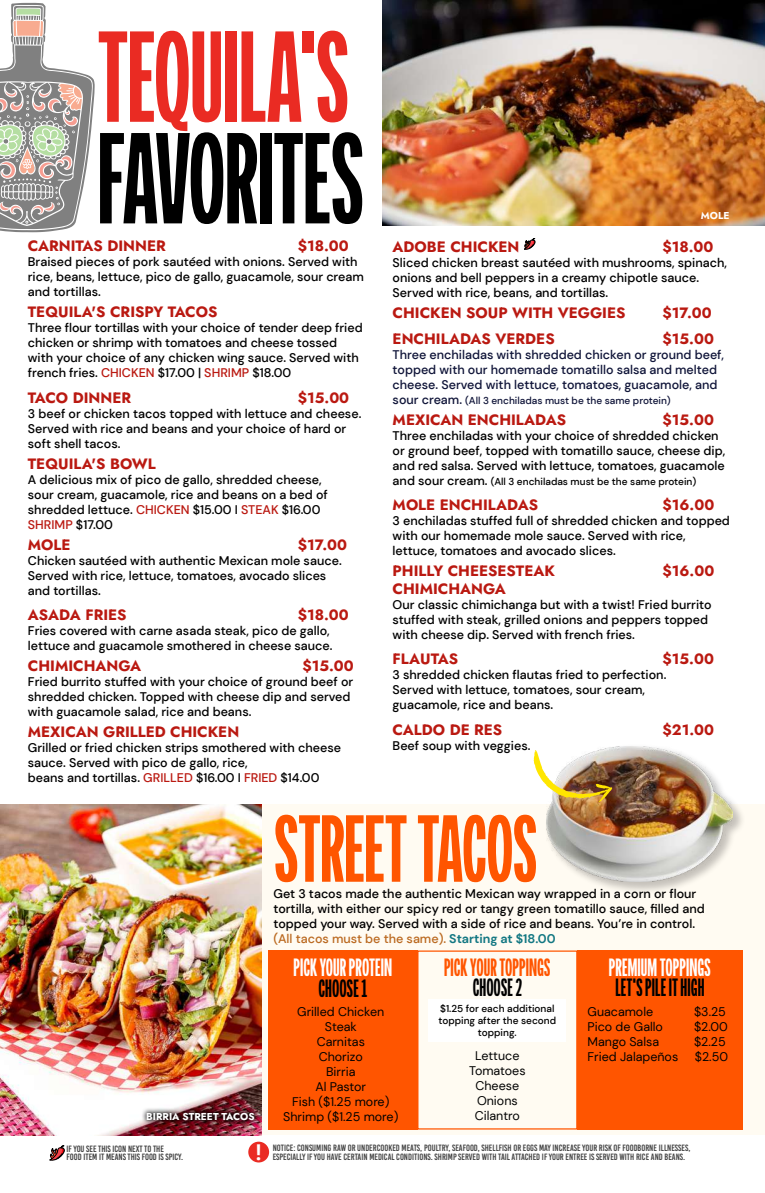
<style>
.page{position:relative;width:765px;height:1193px;background:#fff}
.page>*{position:absolute;margin:0;border:0;box-sizing:border-box;transform-origin:0 0}
.t1{font:129px "Franklin Ave.";letter-spacing:-.005em;color:#ea2b23}
.t2{font:129px "Franklin Ave.";letter-spacing:-.01em;color:#000}
.t3{font:95px "Franklin Ave.";letter-spacing:-.015em;color:#f50}
.t4{font:25px "Franklin Ave.";letter-spacing:.005em;color:#fff}
.t5{font:25px "Franklin Ave.";color:#000}
.t6{font:25px "Franklin Ave.";color:#f50}
.t7{font:700 20.5px "Mokoko";color:#fff}
.t8{font:15px "Jost";color:#ba1911}
.t9{font:500 12.5px/15px "DM Sans";color:#000}
.t10{font:12.5px/15px "DM Sans";color:#000101;text-align:center}
.t11{font:500 12.5px/15px "DM Sans";color:#101539}
.t12{font:500 10px/12px "DM Sans";color:#000101;text-align:center}
.t13{font:500 10px "DM Sans";color:#000}
.t14{font:500 10px "DM Sans";color:#101539}
.t15{font:10px "Jost";color:#fff}
.t16{font:9.12px "Bebas Kai";color:#424242}
.t17{font:9.12px/8.8px "Bebas Kai";color:#404040}
.s1{color:#ba1911}
.s2{font-size:12.5px}
.s3{color:#bb6a21}
.s4{font-weight:700;color:#127782}
</style>
<div class="page">
<div style="left:0;top:804px;width:765px;height:331px;background:#fffbf2"></div>
<div style="left:268px;top:950px;width:150px;height:179px;background:#f50"></div>
<div style="left:544px;top:743px;width:202px;height:152px;background:#000;opacity:.23"></div>
<img style="left:547px;top:746px;width:186px;height:135px">
<img style="left:534px;top:750px;width:79px;height:53px">
<div style="left:577px;top:950px;width:165px;height:179px;background:#f50"></div>
<div style="left:417px;top:950px;width:160px;height:179px;border:1px solid #f50"></div>
<img style="left:382px;top:0;width:383px;height:226px">
<img style="left:0;top:804px;width:262px;height:331px">
<div style="left:429px;top:999px;width:137px;height:43px;background:#fff"></div>
<img style="left:141px;top:1106px;width:119px;height:20px">
<div style="left:627px;top:713px;width:138px;height:37px;background:#fff"></div>
<svg style="left:524px;top:238px;width:11px;height:11px"></svg>
<svg style="left:0;top:2px;width:95px;height:231px"></svg>
<div style="left:248px;top:1141px;width:21px;height:21px;background:#ea2b23;border-radius:50%"></div>
<svg style="left:49px;top:1145px;width:16px;height:15px"></svg>
<h1 class="t1" style="left:97px;top:16px;width:254px">TEQUILA’S</h1>
<h1 class="t2" style="left:97px;top:118px;width:269px">FAVORITES</h1>
<p class="t8" style="left:28px;top:236px;width:139px">CARNITAS DINNER</p>
<p class="t8" style="left:298px;top:236px;width:52px">$18.00</p>
<p class="t9" style="left:28px;top:254px;width:338px">Braised pieces of pork sautéed with onions. Served with rice, beans, lettuce, pico de gallo, guacamole, sour cream and tortillas.</p>
<p class="t8" style="left:28px;top:302px;width:191px">TEQUILA'S CRISPY TACOS</p>
<p class="t9" style="left:28px;top:320px;width:336px">Three flour tortillas with your choice of tender deep fried chicken or shrimp with tomatoes and cheese tossed with your choice of any chicken wing sauce. Served with french fries. <span class="s1">CHICKEN</span> $17.00 | <span class="s1">SHRIMP</span> $18.00</p>
<p class="t8" style="left:28px;top:387px;width:105px">TACO DINNER</p>
<p class="t8" style="left:298px;top:387px;width:53px">$15.00</p>
<p class="t9" style="left:28px;top:406px;width:335px">3 beef or chicken tacos topped with lettuce and cheese.<br>Served with rice and beans and your choice of hard or soft shell tacos.</p>
<p class="t8" style="left:28px;top:453px;width:129px">TEQUILA'S BOWL</p>
<p class="t9" style="left:28px;top:472px;width:301px">A delicious mix of pico de gallo, shredded cheese, sour cream, guacamole, rice and beans on a bed of shredded lettuce. <span class="s1">CHICKEN</span> $15.00 I <span class="s1">STEAK</span> $16.00<br><span class="s1">SHRIMP</span> $17.00</p>
<p class="t8" style="left:28px;top:534px;width:44px">MOLE</p>
<p class="t8" style="left:298px;top:534px;width:51px">$17.00</p>
<p class="t9" style="left:28px;top:553px;width:315px">Chicken sautéed with authentic Mexican mole sauce.<br>Served with rice, lettuce, tomatoes, avocado slices and tortillas.</p>
<p class="t8" style="left:28px;top:604px;width:100px">ASADA FRIES</p>
<p class="t8" style="left:298px;top:604px;width:52px">$18.00</p>
<p class="t9" style="left:28px;top:623px;width:306px">Fries covered with carne asada steak, pico de gallo, lettuce and guacamole smothered in cheese sauce.</p>
<p class="t8" style="left:28px;top:655px;width:115px">CHIMICHANGA</p>
<p class="t8" style="left:302px;top:655px;width:53px">$15.00</p>
<p class="t9" style="left:28px;top:674px;width:327px">Fried burrito stuffed with your choice of ground beef or shredded chicken. Topped with cheese dip and served with guacamole salad, rice and beans.</p>
<p class="t8" style="left:28px;top:721px;width:213px">MEXICAN GRILLED CHICKEN</p>
<p class="t9" style="left:28px;top:740px;width:315px">Grilled or fried chicken strips smothered with cheese sauce. Served with pico de gallo, rice,<br>beans and tortillas. <span class="s1">GRILLED</span> $16.00 I <span class="s1">FRIED</span> $14.00</p>
<p class="t15" style="left:701px;top:208px;width:30px">MOLE</p>
<p class="t8" style="left:393px;top:237px;width:128px">ADOBE CHICKEN</p>
<p class="t8" style="left:663px;top:237px;width:52px">$18.00</p>
<p class="t9" style="left:393px;top:255px;width:336px">Sliced chicken breast sautéed with mushrooms, spinach, onions and bell peppers in a creamy chipotle sauce.<br>Served with rice, beans, and tortillas.</p>
<p class="t8" style="left:393px;top:303px;width:234px">CHICKEN SOUP WITH VEGGIES</p>
<p class="t8" style="left:663px;top:303px;width:51px">$17.00</p>
<p class="t8" style="left:393px;top:328px;width:164px">ENCHILADAS VERDES</p>
<p class="t8" style="left:663px;top:328px;width:53px">$15.00</p>
<p class="t11" style="left:393px;top:347px;width:333px">Three enchiladas with shredded chicken or ground beef, topped with our homemade tomatillo salsa and melted cheese. Served with lettuce, tomatoes, guacamole, and</p>
<p class="t14" style="left:393px;top:394px;width:280px"><span class="s2">sour cream.</span> (All 3 enchiladas must be the same protein)</p>
<p class="t8" style="left:393px;top:409px;width:175px">MEXICAN ENCHILADAS</p>
<p class="t8" style="left:663px;top:409px;width:53px">$15.00</p>
<p class="t9" style="left:393px;top:427px;width:334px">Three enchiladas with your choice of shredded chicken or ground beef, topped with tomatillo sauce, cheese dip, and red salsa. Served with lettuce, tomatoes, guacamole</p>
<p class="t13" style="left:393px;top:475px;width:305px"><span class="s2">and sour cream.</span> (All 3 enchiladas must be the same protein)</p>
<p class="t8" style="left:393px;top:494px;width:147px">MOLE ENCHILADAS</p>
<p class="t8" style="left:663px;top:494px;width:53px">$16.00</p>
<p class="t9" style="left:393px;top:513px;width:339px">3 enchiladas stuffed full of shredded chicken and topped with our homemade mole sauce. Served with rice, lettuce, tomatoes and avocado slices.</p>
<p class="t8" style="left:393px;top:560px;width:164px">PHILLY CHEESESTEAK</p>
<p class="t8" style="left:663px;top:560px;width:53px">$16.00</p>
<p class="t8" style="left:393px;top:578px;width:115px">CHIMICHANGA</p>
<p class="t9" style="left:393px;top:597px;width:320px">Our classic chimichanga but with a twist! Fried burrito stuffed with steak, grilled onions and peppers topped with cheese dip. Served with french fries.</p>
<p class="t8" style="left:393px;top:649px;width:67px">FLAUTAS</p>
<p class="t8" style="left:663px;top:649px;width:53px">$15.00</p>
<p class="t9" style="left:393px;top:667px;width:275px">3 shredded chicken flautas fried to perfection.<br>Served with lettuce, tomatoes, sour cream, guacamole, rice and beans.</p>
<p class="t8" style="left:393px;top:719px;width:111px">CALDO DE RES</p>
<p class="t8" style="left:663px;top:719px;width:53px">$21.00</p>
<p class="t9" style="left:393px;top:738px;width:139px">Beef soup with veggies.</p>
<p class="t15" style="left:146px;top:1109px;width:110px">BIRRIA STREET TACOS</p>
<h2 class="t3" style="left:274px;top:803px;width:266px">STREET TACOS</h2>
<p class="t9" style="left:274px;top:885px;width:433px">Get 3 tacos made the authentic Mexican way wrapped in a corn or flour tortilla, with either our spicy red or tangy green tomatillo sauce, filled and topped your way. Served with a side of rice and beans. You’re in control. <span class="s3">(All tacos must be the same).</span> <span class="s4">Starting at $18.00</span></p>
<h3 class="t4" style="left:294px;top:955px;width:100px">PICK YOUR PROTEIN</h3>
<h3 class="t5" style="left:319px;top:976px;width:50px">CHOOSE 1</h3>
<p class="t10" style="left:283px;top:1004px;width:117px">Grilled Chicken<br>Steak<br>Carnitas<br>Chorizo<br>Birria<br>Al Pastor<br>Fish ($1.25 more)<br>Shrimp ($1.25 more)</p>
<h3 class="t6" style="left:444px;top:955px;width:108px">PICK YOUR TOPPINGS</h3>
<h3 class="t5" style="left:473px;top:975px;width:51px">CHOOSE 2</h3>
<p class="t12" style="left:438px;top:1002px;width:119px">$1.25 for each additional topping after the second topping.</p>
<p class="t10" style="left:469px;top:1048px;width:58px">Lettuce<br>Tomatoes<br>Cheese<br>Onions<br>Cilantro</p>
<h3 class="t4" style="left:609px;top:955px;width:104px">PREMIUM TOPPINGS</h3>
<h3 class="t5" style="left:615px;top:975px;width:91px">LET’S PILE IT HIGH</h3>
<p class="t10" style="left:588px;top:1004px;width:67px">Guacamole</p>
<p class="t10" style="left:694px;top:1004px;width:33px">$3.25</p>
<p class="t10" style="left:588px;top:1019px;width:77px">Pico de Gallo</p>
<p class="t10" style="left:694px;top:1019px;width:35px">$2.00</p>
<p class="t10" style="left:588px;top:1034px;width:73px">Mango Salsa</p>
<p class="t10" style="left:694px;top:1034px;width:33px">$2.25</p>
<p class="t10" style="left:588px;top:1049px;width:92px">Fried Jalapeños</p>
<p class="t10" style="left:695px;top:1049px;width:35px">$2.50</p>
<p class="t17" style="left:67px;top:1144px;width:118px">IF YOU SEE THIS ICON NEXT TO THE<br>FOOD ITEM IT MEANS THIS FOOD IS SPICY.</p>
<h3 class="t7" style="left:256px;top:1138px;width:8px">!</h3>
<p class="t16" style="left:273px;top:1151px;width:414px">ESPECIALLY IF YOU HAVE CERTAIN MEDICAL CONDITIONS. SHRIMP SERVED WITH TAIL ATTACHED IF YOUR ENTREE IS SERVED WITH RICE AND BEANS.</p>
<p class="t16" style="left:273px;top:1143px;width:419px">NOTICE: CONSUMING RAW OR UNDERCOOKED MEATS, POULTRY, SEAFOOD, SHELLFISH OR EGGS MAY INCREASE YOUR RISK OF FOODBORNE ILLNESSES,</p>
</div>
